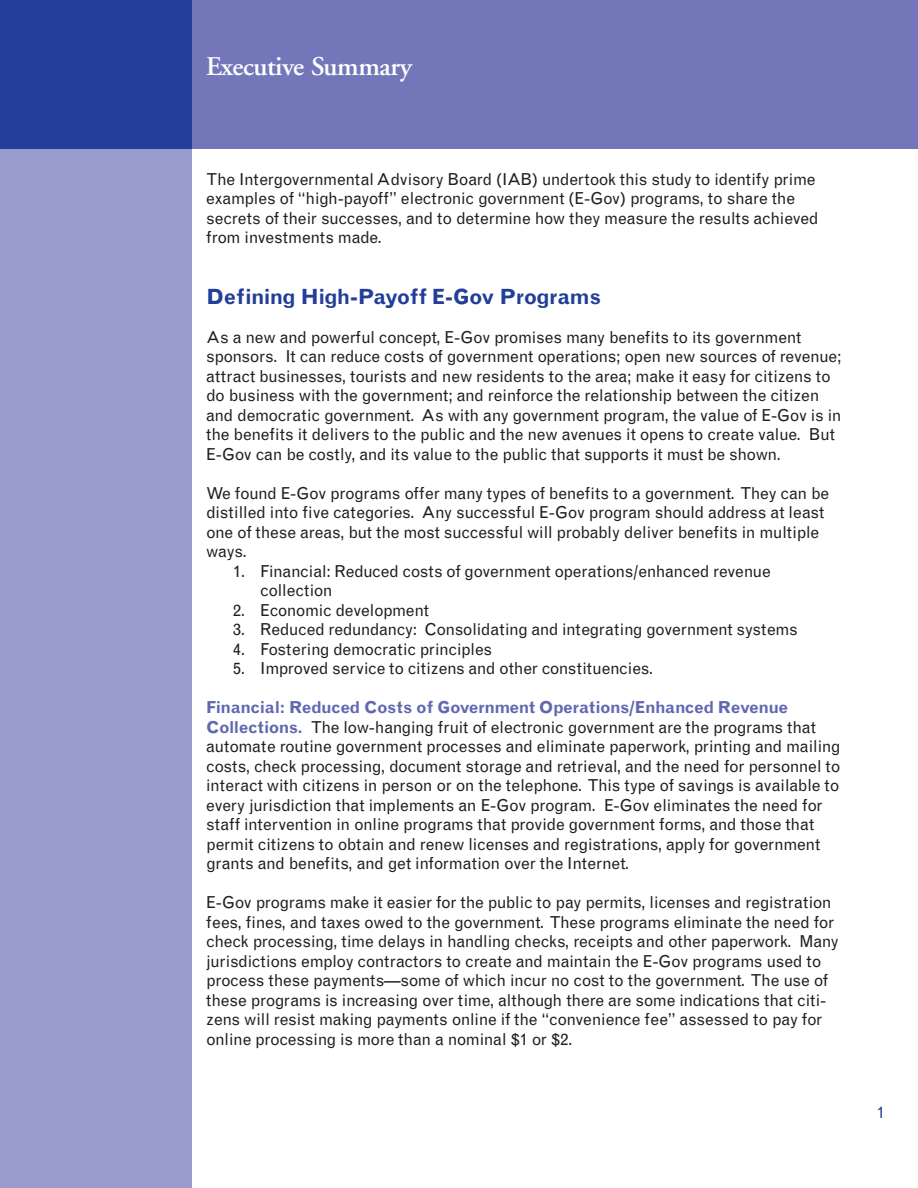
<style>
.page{position:relative;width:918px;height:1188px;background:#fff}
.page>*{position:absolute;margin:0;border:0;box-sizing:border-box;transform-origin:0 0}
.t1{font:600 27px "Adobe Garamond";letter-spacing:-.015em;color:#fff}
.t2{font:700 21px "Grotesque";letter-spacing:-.02em;color:#233e99}
.t3{font:16.5px/19.5px "Grotesque";letter-spacing:-.02em;color:#231f20}
.t4{font:16.5px "Grotesque";color:#233e99}
.s1{font-weight:700;color:#6068b0}
</style>
<div class="page">
<div style="left:0;top:0;width:191px;height:1188px;background:#999bcd"></div>
<div style="left:191px;top:0;width:727px;height:148px;background:#7377b9"></div>
<div style="left:0;top:0;width:191px;height:148px;background:#233e99"></div>
<h1 class="t1" style="left:206px;top:55px;width:207px">Executive Summary</h1>
<p class="t3" style="left:206px;top:171px;width:614px">The Intergovernmental Advisory Board (IAB) undertook this study to identify prime examples of “high-payoff” electronic government (E-Gov) programs, to share the secrets of their successes, and to determine how they measure the results achieved from investments made.</p>
<p class="t2" style="left:206px;top:289px;width:396px">Defining High-Payoff E-Gov Programs</p>
<p class="t3" style="left:206px;top:329px;width:637px">As a new and powerful concept, E-Gov promises many benefits to its government sponsors. It can reduce costs of government operations; open new sources of revenue; attract businesses, tourists and new residents to the area; make it easy for citizens to do business with the government; and reinforce the relationship between the citizen and democratic government. As with any government program, the value of E-Gov is in the benefits it delivers to the public and the new avenues it opens to create value. But E-Gov can be costly, and its value to the public that supports it must be shown.</p>
<p class="t3" style="left:206px;top:485px;width:625px">We found E-Gov programs offer many types of benefits to a government. They can be distilled into five categories. Any successful E-Gov program should address at least one of these areas, but the most successful will probably deliver benefits in multiple ways.</p>
<p class="t3" style="left:260px;top:563px;width:512px;text-indent:-27px">1. Financial: Reduced costs of government operations/enhanced revenue collection</p>
<p class="t3" style="left:233px;top:602px;width:197px">2. Economic development</p>
<p class="t3" style="left:233px;top:621px;width:566px">3. Reduced redundancy: Consolidating and integrating government systems</p>
<p class="t3" style="left:233px;top:641px;width:261px">4. Fostering democratic principles</p>
<p class="t3" style="left:233px;top:660px;width:422px">5. Improved service to citizens and other constituencies.</p>
<p class="t3" style="left:206px;top:699px;width:636px"><span class="s1">Financial: Reduced Costs of Government Operations/Enhanced Revenue Collections.</span> The low-hanging fruit of electronic government are the programs that automate routine government processes and eliminate paperwork, printing and mailing costs, check processing, document storage and retrieval, and the need for personnel to interact with citizens in person or on the telephone. This type of savings is available to every jurisdiction that implements an E-Gov program. E-Gov eliminates the need for staff intervention in online programs that provide government forms, and those that permit citizens to obtain and renew licenses and registrations, apply for government grants and benefits, and get information over the Internet.</p>
<p class="t3" style="left:206px;top:894px;width:634px">E-Gov programs make it easier for the public to pay permits, licenses and registration fees, fines, and taxes owed to the government. These programs eliminate the need for check processing, time delays in handling checks, receipts and other paperwork. Many jurisdictions employ contractors to create and maintain the E-Gov programs used to process these payments—some of which incur no cost to the government. The use of these programs is increasing over time, although there are some indications that citi&shy;zens will resist making payments online if the “convenience fee” assessed to pay for online processing is more than a nominal $1 or $2.</p>
<p class="t4" style="left:877px;top:1106px;width:9px">1</p>
</div>
